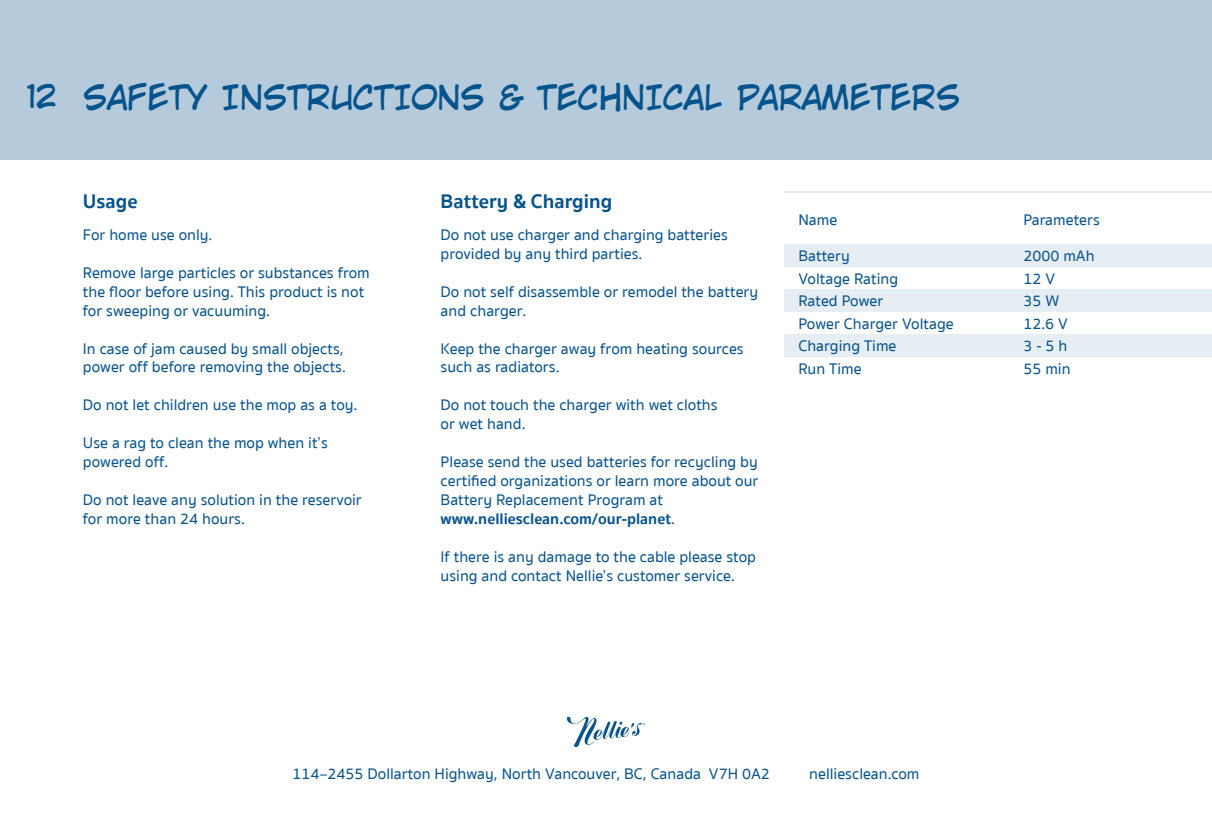
<style>
.page{position:relative;width:1212px;height:830px;background:#fff}
.page>*{position:absolute;margin:0;border:0;box-sizing:border-box;transform-origin:0 0}
.t1{font:33.75px "CC Wild Words Roman";color:#07538b}
.t2{font:700 20.25px "Sukhumvit Set";color:#07538b}
.t3{font:500 15.75px/18.9px "Sukhumvit Set";color:#07538b}
.s1{font-size:31.5px}
.s2{font-weight:700}
</style>
<div class="page">
<div style="left:0;top:0;width:1212px;height:159px;background:#b5cbdc"></div>
<div style="left:785px;top:334px;width:427px;height:22px;background:#e6eef3"></div>
<div style="left:785px;top:289px;width:427px;height:22px;background:#e6eef3"></div>
<div style="left:785px;top:244px;width:427px;height:22px;background:#e6eef3"></div>
<hr style="left:785px;top:191px;width:427px;height:2px;background:#07538b">
<svg style="left:566px;top:716px;width:79px;height:31px"></svg>
<h1 class="t1" style="left:26px;top:82px;width:936px"><span class="s1">12</span> SAFETY INSTRUCTIONS &amp; TECHNICAL PARAMETERS</h1>
<p class="t2" style="left:83px;top:186px;width:56px">Usage</p>
<p class="t3" style="left:83px;top:226px;width:131px">For home use only.</p>
<p class="t3" style="left:83px;top:263px;width:288px">Remove large particles or substances from the floor before using. This product is not for sweeping or vacuuming.</p>
<p class="t3" style="left:83px;top:339px;width:264px">In case of jam caused by small objects, power off before removing the objects.</p>
<p class="t3" style="left:83px;top:396px;width:276px">Do not let children use the mop as a toy.</p>
<p class="t3" style="left:83px;top:433px;width:246px">Use a rag to clean the mop when it’s powered off.</p>
<p class="t3" style="left:83px;top:490px;width:280px">Do not leave any solution in the reservoir for more than 24 hours.</p>
<p class="t2" style="left:441px;top:186px;width:173px">Battery &amp; Charging</p>
<p class="t3" style="left:441px;top:226px;width:289px">Do not use charger and charging batteries provided by any third parties.</p>
<p class="t3" style="left:441px;top:282px;width:319px">Do not self disassemble or remodel the battery and charger.</p>
<p class="t3" style="left:441px;top:339px;width:305px">Keep the charger away from heating sources such as radiators.</p>
<p class="t3" style="left:441px;top:396px;width:279px">Do not touch the charger with wet cloths or wet hand.</p>
<p class="t3" style="left:441px;top:452px;width:319px">Please send the used batteries for recycling by certified organizations or learn more about our Battery Replacement Program at <span class="s2">www.nelliesclean.com/our-planet</span>.</p>
<p class="t3" style="left:441px;top:547px;width:317px">If there is any damage to the cable please stop using and contact Nellie’s customer service.</p>
<p class="t3" style="left:798px;top:211px;width:40px">Name</p>
<p class="t3" style="left:1023px;top:211px;width:78px">Parameters</p>
<p class="t3" style="left:798px;top:247px;width:53px">Battery</p>
<p class="t3" style="left:1023px;top:247px;width:73px">2000 mAh</p>
<p class="t3" style="left:798px;top:269px;width:101px">Voltage Rating</p>
<p class="t3" style="left:1023px;top:269px;width:33px">12 V</p>
<p class="t3" style="left:798px;top:292px;width:86px">Rated Power</p>
<p class="t3" style="left:1023px;top:292px;width:37px">35 W</p>
<p class="t3" style="left:798px;top:314px;width:157px">Power Charger Voltage</p>
<p class="t3" style="left:1023px;top:314px;width:46px">12.6 V</p>
<p class="t3" style="left:798px;top:337px;width:100px">Charging Time</p>
<p class="t3" style="left:1023px;top:337px;width:45px">3 - 5 h</p>
<p class="t3" style="left:798px;top:359px;width:65px">Run Time</p>
<p class="t3" style="left:1023px;top:359px;width:49px">55 min</p>
<p class="t3" style="left:292px;top:764px;width:479px">114–2455 Dollarton Highway, North Vancouver, BC, Canada V7H 0A2</p>
<p class="t3" style="left:809px;top:764px;width:112px">nelliesclean.com</p>
</div>
